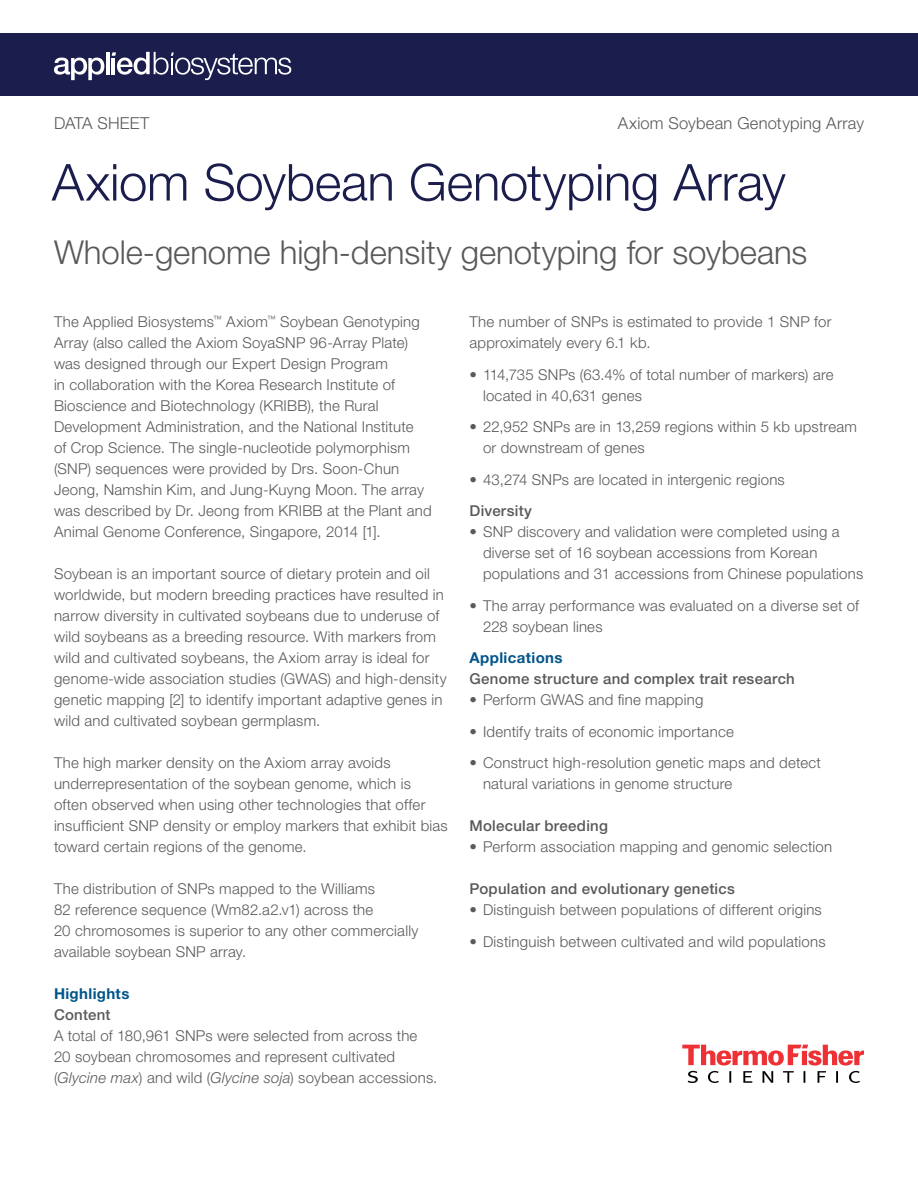
<style>
.page{position:relative;width:918px;height:1188px;background:#fff}
.page>*{position:absolute;margin:0;border:0;box-sizing:border-box;transform-origin:0 0}
.t1{font:300 51px "Helvetica Neue LT Std";letter-spacing:-.005em;color:#1b1e4d}
.t2{font:300 33px "Helvetica Neue LT Std";letter-spacing:-.005em;color:#58595b}
.t3{font:300 16.5px "Helvetica Neue LT Std";letter-spacing:.01em;color:#58595b}
.t4{font:300 15px/21px "Helvetica Neue LT Std";letter-spacing:.015em;color:#58595b}
.t5{font:500 15px "Helvetica Neue LT Std";letter-spacing:.015em;color:#58595b}
.t6{font:700 15px "Helvetica Neue LT Std";letter-spacing:.025em;color:#00558a}
.s1{font-style:italic}
</style>
<div class="page">
<svg style="left:682px;top:1045px;width:182px;height:38px"></svg>
<div style="left:0;top:33px;width:918px;height:63px;background:#1b1e4d"></div>
<svg style="left:54px;top:58px;width:50px;height:22px"></svg>
<hr style="left:106px;top:52px;width:3px;height:22px;background:#fff">
<svg style="left:112px;top:52px;width:179px;height:28px"></svg>
<p class="t3" style="left:54px;top:113px;width:97px">DATA SHEET</p>
<p class="t3" style="left:618px;top:113px;width:248px">Axiom Soybean Genotyping Array</p>
<h1 class="t1" style="left:52px;top:151px;width:735px">Axiom Soybean Genotyping Array</h1>
<h2 class="t2" style="left:54px;top:232px;width:755px">Whole-genome high-density genotyping for soybeans</h2>
<p class="t4" style="left:54px;top:311px;width:379px">The Applied Biosystems<sup>™</sup> Axiom<sup>™</sup> Soybean Genotyping Array (also called the Axiom SoyaSNP 96-Array Plate) was designed through our Expert Design Program<br>in collaboration with the Korea Research Institute of Bioscience and Biotechnology (KRIBB), the Rural Development Administration, and the National Institute<br>of Crop Science. The single-nucleotide polymorphism (SNP) sequences were provided by Drs. Soon-Chun Jeong, Namshin Kim, and Jung-Kuyng Moon. The array was described by Dr. Jeong from KRIBB at the Plant and Animal Genome Conference, Singapore, 2014 [1].</p>
<p class="t4" style="left:54px;top:563px;width:394px">Soybean is an important source of dietary protein and oil worldwide, but modern breeding practices have resulted in narrow diversity in cultivated soybeans due to underuse of wild soybeans as a breeding resource. With markers from wild and cultivated soybeans, the Axiom array is ideal for genome-wide association studies (GWAS) and high-density genetic mapping [2] to identify important adaptive genes in wild and cultivated soybean germplasm.</p>
<p class="t4" style="left:54px;top:752px;width:395px">The high marker density on the Axiom array avoids underrepresentation of the soybean genome, which is often observed when using other technologies that offer insufficient SNP density or employ markers that exhibit bias toward certain regions of the genome.</p>
<p class="t4" style="left:54px;top:878px;width:366px">The distribution of SNPs mapped to the Williams<br>82 reference sequence (Wm82.a2.v1) across the<br>20 chromosomes is superior to any other commercially available soybean SNP array.</p>
<p class="t6" style="left:54px;top:984px;width:77px">Highlights</p>
<p class="t5" style="left:54px;top:1006px;width:58px">Content</p>
<p class="t4" style="left:54px;top:1025px;width:385px">A total of 180,961 SNPs were selected from across the<br>20 soybean chromosomes and represent cultivated (<span class="s1">Glycine max</span>) and wild (<span class="s1">Glycine soja</span>) soybean accessions.</p>
<p class="t4" style="left:470px;top:311px;width:364px">The number of SNPs is estimated to provide 1 SNP for approximately every 6.1 kb.</p>
<p class="t4" style="left:483px;top:363px;width:352px;text-indent:-14px">• 114,735 SNPs (63.4% of total number of markers) are located in 40,631 genes</p>
<p class="t4" style="left:483px;top:416px;width:376px;text-indent:-14px">• 22,952 SNPs are in 13,259 regions within 5 kb upstream or downstream of genes</p>
<p class="t4" style="left:470px;top:468px;width:317px">• 43,274 SNPs are located in intergenic regions</p>
<p class="t5" style="left:470px;top:502px;width:64px">Diversity</p>
<p class="t4" style="left:483px;top:521px;width:382px;text-indent:-14px">• SNP discovery and validation were completed using a diverse set of 16 soybean accessions from Korean populations and 31 accessions from Chinese populations</p>
<p class="t4" style="left:483px;top:594px;width:378px;text-indent:-14px">• The array performance was evaluated on a diverse set of<br>228 soybean lines</p>
<p class="t6" style="left:470px;top:648px;width:95px">Applications</p>
<p class="t5" style="left:470px;top:670px;width:327px">Genome structure and complex trait research</p>
<p class="t4" style="left:470px;top:689px;width:235px">• Perform GWAS and fine mapping</p>
<p class="t4" style="left:470px;top:720px;width:266px">• Identify traits of economic importance</p>
<p class="t4" style="left:483px;top:752px;width:339px;text-indent:-14px">• Construct high-resolution genetic maps and detect natural variations in genome structure</p>
<p class="t5" style="left:470px;top:817px;width:140px">Molecular breeding</p>
<p class="t4" style="left:470px;top:836px;width:364px">• Perform association mapping and genomic selection</p>
<p class="t5" style="left:470px;top:880px;width:267px">Population and evolutionary genetics</p>
<p class="t4" style="left:470px;top:899px;width:354px">• Distinguish between populations of different origins</p>
<p class="t4" style="left:470px;top:930px;width:358px">• Distinguish between cultivated and wild populations</p>
</div>
